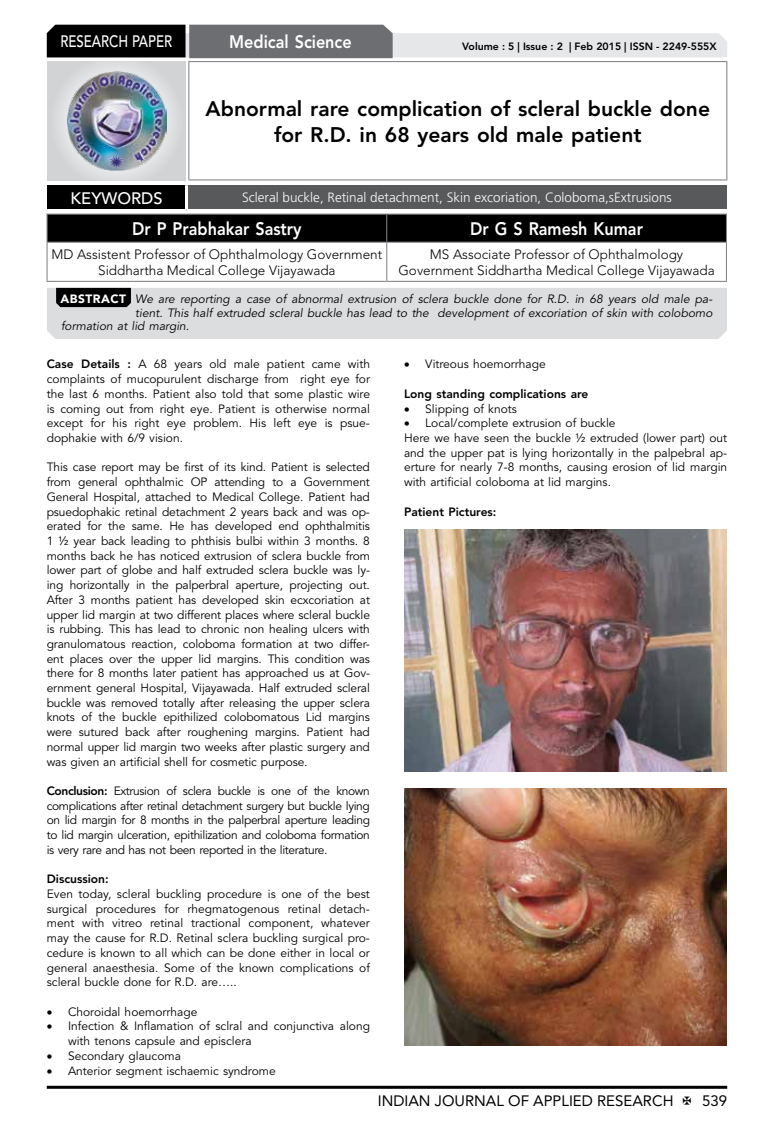
<style>
.page{position:relative;width:774px;height:1136px;background:#fff}
.page>*{position:absolute;margin:0;border:0;box-sizing:border-box;transform-origin:0 0}
.t1{font:800 21px/26.2px "Avenir LT Std";color:#000;text-align:center}
.t2{font:800 18px "Avenir LT Std";color:#fff;scale:.9 1}
.t3{font:500 16.5px "Avenir LT Std";color:#fff;scale:.8 1}
.t4{font:500 16.5px "Avenir LT Std";color:#fff}
.t5{font:15px "Avenir LT Std";color:#000}
.t6{font:300 13.5px/16.2px "Avenir LT Std";color:#000;text-align:center}
.t7{font:300 13.5px "Frutiger LT Std";color:#fbfbfb}
.t8{font:12px/14.7px "Avenir LT Std";color:#000;text-align:justify}
.t9{font:italic 12px "Avenir LT Std";color:#000}
.t10{font:800 12px "Avenir LT Std";color:#000}
.t11{font:800 10.5px "Avenir LT Std";color:#000}
.s1{font-weight:900;font-style:normal;color:#fff}
.s2{font-weight:800}
</style>
<div class="page">
<hr style="left:47px;top:1085px;width:680px;height:3px;background:#000">
<div style="left:48px;top:62px;width:137px;height:118px;background:linear-gradient(to right,#d9dadb,#d9dadb)"></div>
<img style="left:68px;top:71px;width:99px;height:100px">
<svg style="left:47px;top:25px;width:680px;height:33px;background:#979899"></svg>
<hr style="left:188px;top:61px;width:539px;height:1px;background:#808285">
<hr style="left:188px;top:62px;width:1px;height:117px;background:#808285">
<hr style="left:726px;top:62px;width:1px;height:117px;background:#808285">
<hr style="left:188px;top:179px;width:539px;height:1px;background:#808285">
<hr style="left:47px;top:213px;width:340px;height:2px;background:#808285">
<hr style="left:387px;top:213px;width:340px;height:2px;background:#808285">
<div style="left:47px;top:214px;width:680px;height:27px;background:#000"></div>
<hr style="left:47px;top:241px;width:340px;height:2px;background:#808285">
<hr style="left:47px;top:243px;width:1px;height:38px;background:#808285">
<hr style="left:387px;top:241px;width:340px;height:2px;background:#808285">
<hr style="left:386px;top:243px;width:1px;height:38px;background:#808285">
<hr style="left:726px;top:243px;width:1px;height:38px;background:#808285">
<hr style="left:47px;top:281px;width:340px;height:1px;background:#808285">
<hr style="left:387px;top:281px;width:340px;height:1px;background:#808285">
<div style="left:47px;top:185px;width:139px;height:25px;background:#000"></div>
<div style="left:186px;top:185px;width:541px;height:25px;background:#58595b"></div>
<hr style="left:185px;top:185px;width:3px;height:24px;background:#fff">
<hr style="left:47px;top:209px;width:139px;height:3px;background:#fff">
<hr style="left:186px;top:209px;width:541px;height:3px;background:#fff">
<div style="left:47px;top:288px;width:680px;height:51px;background:#dcddde"></div>
<img style="left:404px;top:529px;width:323px;height:242px">
<img style="left:404px;top:788px;width:322px;height:257px">
<h3 class="t3" style="left:60px;top:32px;width:139px">RESEARCH PAPER</h3>
<h2 class="t2" style="left:229px;top:31px;width:138px">Medical Science</h2>
<p class="t11" style="left:462px;top:41px;width:256px">Volume : 5 | Issue : 2 | Feb 2015 | ISSN - 2249-555X</p>
<h1 class="t1" style="left:206px;top:95px;width:506px">Abnormal rare complication of scleral buckle done for R.D. in 68 years old male patient</h1>
<h3 class="t4" style="left:71px;top:189px;width:94px">KEYWORDS</h3>
<p class="t7" style="left:242px;top:189px;width:431px">Scleral buckle, Retinal detachment, Skin excoriation, Coloboma,sExtrusions</p>
<h2 class="t2" style="left:132px;top:218px;width:190px">Dr P Prabhakar Sastry</h2>
<h2 class="t2" style="left:470px;top:218px;width:193px">Dr G S Ramesh Kumar</h2>
<p class="t6" style="left:52px;top:246px;width:332px">MD Assistent Professor of Ophthalmology Government<br>Siddhartha Medical College Vijayawada</p>
<p class="t6" style="left:398px;top:246px;width:318px">MS Associate Professor of Ophthalmology<br>Government Siddhartha Medical College Vijayawada</p>
<p class="t9" style="left:60px;top:292px;width:654px"><span class="s1">ABSTRACT</span> We are reporting a case of abnormal extrusion of sclera buckle done for R.D. in 68 years old male pa-</p>
<p class="t9" style="left:135px;top:305px;width:579px">tient. This half extruded scleral buckle has lead to the development of excoriation of skin with colobomo</p>
<p class="t9" style="left:61px;top:319px;width:130px">formation at lid margin.</p>
<p class="t8" style="left:47px;top:357px;width:325px"><span class="s2">Case Details :</span> A 68 years old male patient came with complaints of mucopurulent discharge from right eye for the last 6 months. Patient also told that some plastic wire is coming out from right eye. Patient is otherwise normal except for his right eye problem. His left eye is psue&shy;dophakie with 6/9 vision.</p>
<p class="t8" style="left:47px;top:460px;width:325px">This case report may be first of its kind. Patient is selected from general ophthalmic OP attending to a Government General Hospital, attached to Medical College. Patient had psuedophakic retinal detachment 2 years back and was op&shy;erated for the same. He has developed end ophthalmitis 1 ½ year back leading to phthisis bulbi within 3 months. 8 months back he has noticed extrusion of sclera buckle from lower part of globe and half extruded sclera buckle was ly&shy;ing horizontally in the palperbral aperture, projecting out.<br>After 3 months patient has developed skin ecxcoriation at upper lid margin at two different places where scleral buckle is rubbing. This has lead to chronic non healing ulcers with granulomatous reaction, coloboma formation at two differ&shy;ent places over the upper lid margins. This condition was there for 8 months later patient has approached us at Gov&shy;ernment general Hospital, Vijayawada. Half extruded scleral buckle was removed totally after releasing the upper sclera knots of the buckle epithilized colobomatous Lid margins were sutured back after roughening margins. Patient had normal upper lid margin two weeks after plastic surgery and was given an artificial shell for cosmetic purpose.</p>
<p class="t8" style="left:47px;top:783px;width:325px"><span class="s2">Conclusion:</span> Extrusion of sclera buckle is one of the known complications after retinal detachment surgery but buckle lying on lid margin for 8 months in the palperbral aperture leading to lid margin ulceration, epithilization and coloboma formation is very rare and has not been reported in the literature.</p>
<p class="t10" style="left:47px;top:871px;width:63px">Discussion:</p>
<p class="t8" style="left:47px;top:886px;width:325px">Even today, scleral buckling procedure is one of the best surgical procedures for rhegmatogenous retinal detach&shy;ment with vitreo retinal tractional component, whatever may the cause for R.D. Retinal sclera buckling surgical pro&shy;cedure is known to all which can be done either in local or general anaesthesia. Some of the known complications of scleral buckle done for R.D. are…..</p>
<p class="t8" style="left:47px;top:1004px;width:152px">• Choroidal hoemorrhage</p>
<p class="t8" style="left:68px;top:1019px;width:303px;text-indent:-21px">• Infection &amp; Inflamation of sclral and conjunctiva along with tenons capsule and episclera</p>
<p class="t8" style="left:47px;top:1048px;width:136px">• Secondary glaucoma</p>
<p class="t8" style="left:47px;top:1063px;width:230px">• Anterior segment ischaemic syndrome</p>
<p class="t8" style="left:404px;top:357px;width:143px">• Vitreous hoemorrhage</p>
<p class="t10" style="left:404px;top:386px;width:186px">Long standing complications are</p>
<p class="t8" style="left:404px;top:401px;width:114px">• Slipping of knots</p>
<p class="t8" style="left:404px;top:416px;width:325px;text-align:left">• Local/complete extrusion of buckle<br>Here we have seen the buckle ½ extruded (lower part) out and the upper pat is lying horizontally in the palpebral ap&shy;erture for nearly 7-8 months, causing erosion of lid margin with artificial coloboma at lid margins.</p>
<p class="t10" style="left:404px;top:504px;width:94px">Patient Pictures:</p>
<p class="t5" style="left:378px;top:1091px;width:297px">INDIAN JOURNAL OF APPLIED RESEARCH</p>
<p class="t5" style="left:702px;top:1091px;width:27px">539</p>
</div>
